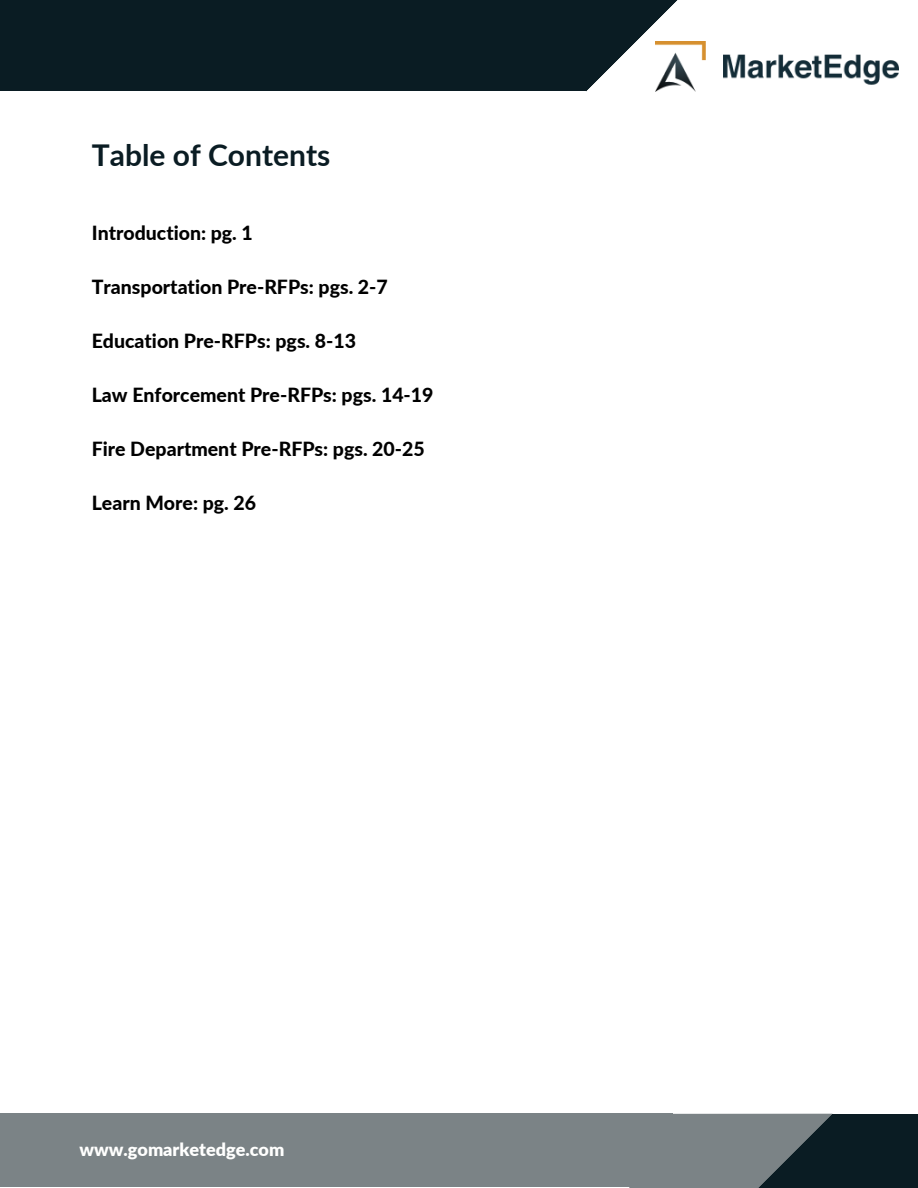
<style>
.page{position:relative;width:918px;height:1188px;background:#fff}
.page>*{position:absolute;margin:0;border:0;box-sizing:border-box;transform-origin:0 0}
.t1{font:700 30px "Lato";color:#0a1c23}
.t2{font:800 19.5px "Lato";color:#000}
.t3{font:900 18px "Lato";color:#fffffe}
</style>
<div class="page">
<div style="left:687px;top:1114px;width:231px;height:74px;background:#0a1c23"></div>
<svg style="left:629px;top:1114px;width:203px;height:74px"></svg>
<div style="left:0;top:1113px;width:672px;height:74px;background:#7b8386"></div>
<svg style="left:447px;top:0;width:231px;height:92px"></svg>
<div style="left:0;top:0;width:586px;height:90px;background:#0a1c23"></div>
<img style="left:655px;top:41px;width:243px;height:51px">
<h1 class="t1" style="left:92px;top:136px;width:240px">Table of Contents</h1>
<p class="t2" style="left:92px;top:220px;width:163px">Introduction: pg. 1</p>
<p class="t2" style="left:92px;top:274px;width:298px">Transportation Pre-RFPs: pgs. 2-7</p>
<p class="t2" style="left:92px;top:328px;width:266px">Education Pre-RFPs: pgs. 8-13</p>
<p class="t2" style="left:92px;top:382px;width:343px">Law Enforcement Pre-RFPs: pgs. 14-19</p>
<p class="t2" style="left:92px;top:436px;width:335px">Fire Department Pre-RFPs: pgs. 20-25</p>
<p class="t2" style="left:92px;top:490px;width:166px">Learn More: pg. 26</p>
<p class="t3" style="left:79px;top:1139px;width:206px">www.gomarketedge.com</p>
</div>
